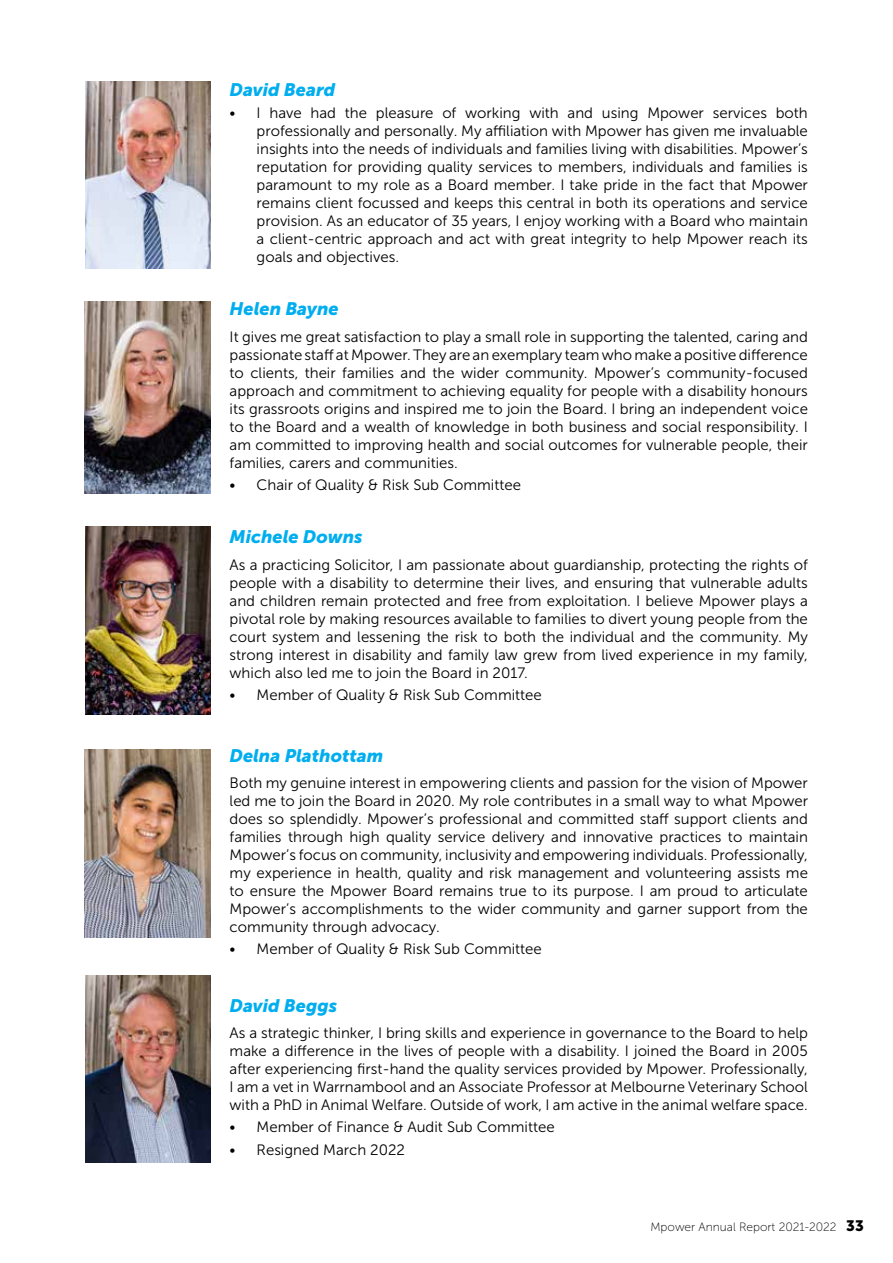
<style>
.page{position:relative;width:893px;height:1263px;background:#fff}
.page>*{position:absolute;margin:0;border:0;box-sizing:border-box;transform-origin:0 0}
.t1{font:italic 18px "Museo Sans 900";color:#00aeef}
.t2{font:15px/18px "Museo Sans 300";color:#000;text-align:justify}
.t3{font:12px "Museo Sans 100";color:#000}
.s1{font-family:"Museo Sans 900";font-size:15px}
</style>
<div class="page">
<img style="left:85px;top:302px;width:125px;height:192px">
<img style="left:85px;top:527px;width:125px;height:187px">
<img style="left:85px;top:749px;width:125px;height:188px">
<img style="left:85px;top:81px;width:125px;height:188px">
<img style="left:85px;top:975px;width:125px;height:188px">
<p class="t1" style="left:230px;top:80px;width:107px">David Beard</p>
<p class="t2" style="left:257px;top:104px;width:553px;text-indent:-27px">• I have had the pleasure of working with and using Mpower services both professionally and personally. My affiliation with Mpower has given me invaluable insights into the needs of individuals and families living with disabilities. Mpower’s reputation for providing quality services to members, individuals and families is paramount to my role as a Board member. I take pride in the fact that Mpower remains client focussed and keeps this central in both its operations and service provision. As an educator of 35 years, I enjoy working with a Board who maintain a client-centric approach and act with great integrity to help Mpower reach its goals and objectives.</p>
<p class="t1" style="left:230px;top:299px;width:111px">Helen Bayne</p>
<p class="t2" style="left:230px;top:328px;width:580px">It gives me great satisfaction to play a small role in supporting the talented, caring and passionate staff at Mpower. They are an exemplary team who make a positive difference to clients, their families and the wider community. Mpower’s community-focused approach and commitment to achieving equality for people with a disability honours its grassroots origins and inspired me to join the Board. I bring an independent voice to the Board and a wealth of knowledge in both business and social responsibility. I am committed to improving health and social outcomes for vulnerable people, their families, carers and communities.</p>
<p class="t2" style="left:230px;top:476px;width:293px">• Chair of Quality &amp; Risk Sub Committee</p>
<p class="t1" style="left:230px;top:527px;width:134px">Michele Downs</p>
<p class="t2" style="left:230px;top:556px;width:580px">As a practicing Solicitor, I am passionate about guardianship, protecting the rights of people with a disability to determine their lives, and ensuring that vulnerable adults and children remain protected and free from exploitation. I believe Mpower plays a pivotal role by making resources available to families to divert young people from the court system and lessening the risk to both the individual and the community. My strong interest in disability and family law grew from lived experience in my family, which also led me to join the Board in 2017.</p>
<p class="t2" style="left:230px;top:686px;width:314px">• Member of Quality &amp; Risk Sub Committee</p>
<p class="t1" style="left:230px;top:745px;width:155px">Delna Plathottam</p>
<p class="t2" style="left:230px;top:774px;width:580px">Both my genuine interest in empowering clients and passion for the vision of Mpower led me to join the Board in 2020. My role contributes in a small way to what Mpower does so splendidly. Mpower’s professional and committed staff support clients and families through high quality service delivery and innovative practices to maintain Mpower’s focus on community, inclusivity and empowering individuals. Professionally, my experience in health, quality and risk management and volunteering assists me to ensure the Mpower Board remains true to its purpose. I am proud to articulate Mpower’s accomplishments to the wider community and garner support from the community through advocacy.</p>
<p class="t2" style="left:230px;top:940px;width:314px">• Member of Quality &amp; Risk Sub Committee</p>
<p class="t1" style="left:230px;top:995px;width:109px">David Beggs</p>
<p class="t2" style="left:230px;top:1024px;width:580px">As a strategic thinker, I bring skills and experience in governance to the Board to help make a difference in the lives of people with a disability. I joined the Board in 2005 after experiencing first-hand the quality services provided by Mpower. Professionally, I am a vet in Warrnambool and an Associate Professor at Melbourne Veterinary School with a PhD in Animal Welfare. Outside of work, I am active in the animal welfare space.</p>
<p class="t2" style="left:230px;top:1118px;width:327px">• Member of Finance &amp; Audit Sub Committee</p>
<p class="t2" style="left:230px;top:1140px;width:177px">• Resigned March 2022</p>
<p class="t3" style="left:650px;top:1220px;width:215px">Mpower Annual Report 2021-2022 <span class="s1">33</span></p>
</div>
